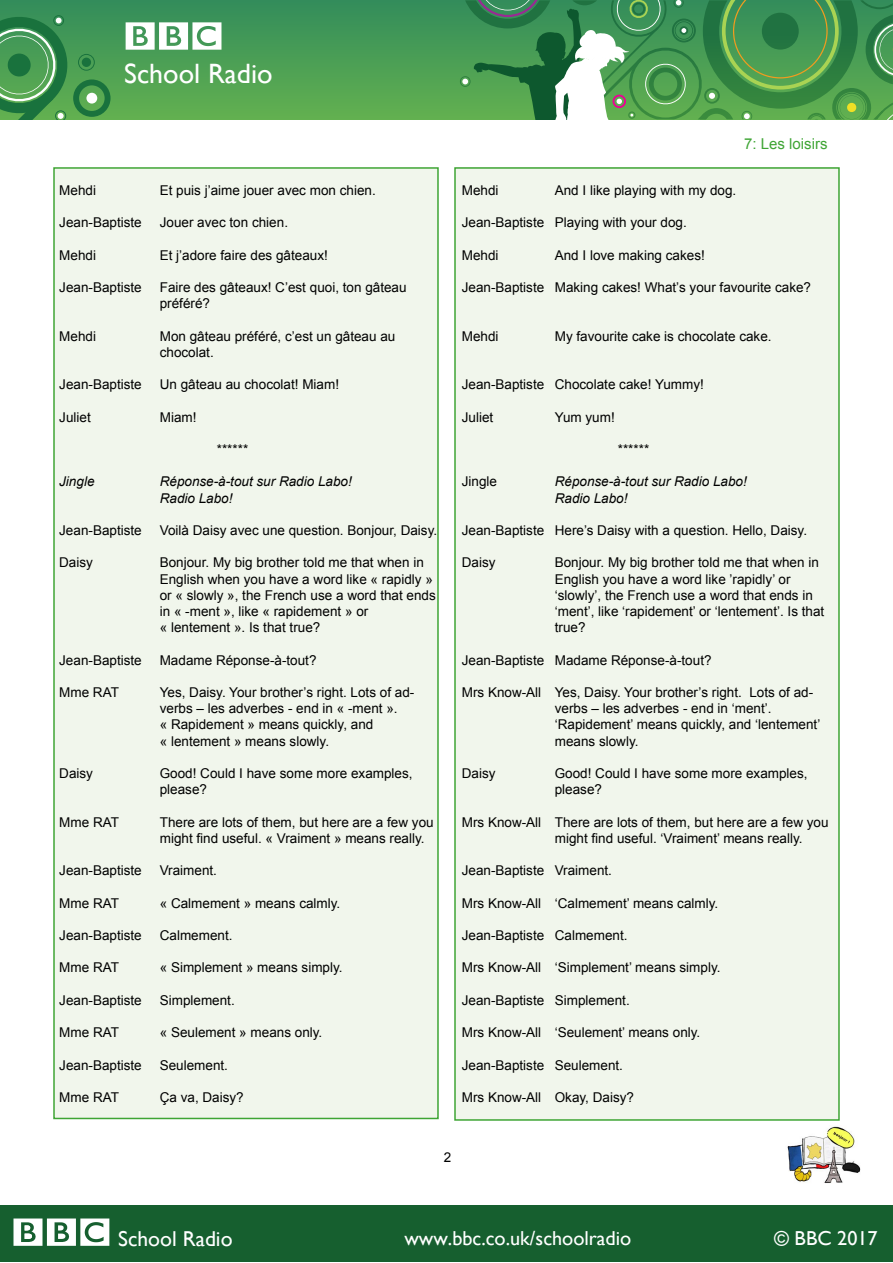
<style>
.page{position:relative;width:893px;height:1263px;background:#fff}
.page>*{position:absolute;margin:0;border:0;box-sizing:border-box;transform-origin:0 0}
.t1{font:27.9px "Gill Sans";color:#fff}
.t2{font:21.6px "Gill Sans";color:#fff}
.t3{font:20.1px "Gill Sans";color:#fff}
.t4{font:15px "Arial";color:#3fa535}
.t5{font:13.5px/16.2px "Arial";color:#000}
.t6{font:italic 13.5px/16.2px "Arial";color:#000}
</style>
<div class="page">
<div style="left:0;top:1205px;width:893px;height:57px;background:#165f2f"></div>
<svg style="left:14px;top:1218px;width:95px;height:28px"></svg>
<div style="left:0;top:0;width:893px;height:119px;background:linear-gradient(to bottom,#338c5b,#63b050)"></div>
<svg style="left:460px;top:0;width:433px;height:120px;background:#519a5b"></svg>
<svg style="left:0;top:12px;width:111px;height:107px;background:#479857"></svg>
<svg style="left:126px;top:22px;width:95px;height:28px"></svg>
<img style="left:787px;top:1126px;width:74px;height:57px">
<div style="left:455px;top:168px;width:384px;height:952px;background:#f1f6ec"></div>
<div style="left:454px;top:167px;width:386px;height:954px;border:2px solid #3fa535"></div>
<div style="left:54px;top:168px;width:384px;height:950px;background:#f1f6ec"></div>
<div style="left:53px;top:167px;width:386px;height:952px;border:2px solid #3fa535"></div>
<h1 class="t1" style="left:124px;top:57px;width:150px">School Radio</h1>
<p class="t5" style="left:59px;top:182px;width:38px">Mehdi</p>
<p class="t5" style="left:160px;top:182px;width:218px">Et puis j’aime jouer avec mon chien.</p>
<p class="t5" style="left:59px;top:214px;width:84px">Jean-Baptiste</p>
<p class="t5" style="left:160px;top:214px;width:130px">Jouer avec ton chien.</p>
<p class="t5" style="left:59px;top:247px;width:38px">Mehdi</p>
<p class="t5" style="left:160px;top:247px;width:170px">Et j’adore faire des gâteaux!</p>
<p class="t5" style="left:59px;top:279px;width:84px">Jean-Baptiste</p>
<p class="t5" style="left:160px;top:279px;width:248px">Faire des gâteaux! C’est quoi, ton gâteau préféré?</p>
<p class="t5" style="left:59px;top:328px;width:38px">Mehdi</p>
<p class="t5" style="left:160px;top:328px;width:237px">Mon gâteau préféré, c’est un gâteau au chocolat.</p>
<p class="t5" style="left:59px;top:376px;width:84px">Jean-Baptiste</p>
<p class="t5" style="left:160px;top:376px;width:181px">Un gâteau au chocolat! Miam!</p>
<p class="t5" style="left:59px;top:409px;width:33px">Juliet</p>
<p class="t5" style="left:160px;top:409px;width:38px">Miam!</p>
<p class="t5" style="left:217px;top:441px;width:33px">******</p>
<p class="t6" style="left:59px;top:474px;width:37px">Jingle</p>
<p class="t6" style="left:160px;top:474px;width:194px">Réponse-à-tout sur Radio Labo!<br>Radio Labo!</p>
<p class="t5" style="left:59px;top:522px;width:84px">Jean-Baptiste</p>
<p class="t5" style="left:160px;top:522px;width:279px">Voilà Daisy avec une question. Bonjour, Daisy.</p>
<p class="t5" style="left:59px;top:555px;width:35px">Daisy</p>
<p class="t5" style="left:160px;top:555px;width:278px">Bonjour. My big brother told me that when in English when you have a word like « rapidly » or « slowly », the French use a word that ends in « -ment », like « rapidement » or<br>« lentement ». Is that true?</p>
<p class="t5" style="left:59px;top:652px;width:84px">Jean-Baptiste</p>
<p class="t5" style="left:160px;top:652px;width:158px">Madame Réponse-à-tout?</p>
<p class="t5" style="left:59px;top:684px;width:61px">Mme RAT</p>
<p class="t5" style="left:160px;top:684px;width:256px">Yes, Daisy. Your brother’s right. Lots of ad&shy;verbs – les adverbes - end in « -ment ».<br>« Rapidement » means quickly, and<br>« lentement » means slowly.</p>
<p class="t5" style="left:59px;top:765px;width:35px">Daisy</p>
<p class="t5" style="left:160px;top:765px;width:254px">Good! Could I have some more examples, please?</p>
<p class="t5" style="left:59px;top:814px;width:61px">Mme RAT</p>
<p class="t5" style="left:160px;top:814px;width:275px">There are lots of them, but here are a few you might find useful. « Vraiment » means really.</p>
<p class="t5" style="left:59px;top:862px;width:84px">Jean-Baptiste</p>
<p class="t5" style="left:160px;top:862px;width:59px">Vraiment.</p>
<p class="t5" style="left:59px;top:895px;width:61px">Mme RAT</p>
<p class="t5" style="left:160px;top:895px;width:182px">« Calmement » means calmly.</p>
<p class="t5" style="left:59px;top:927px;width:84px">Jean-Baptiste</p>
<p class="t5" style="left:160px;top:927px;width:74px">Calmement.</p>
<p class="t5" style="left:59px;top:960px;width:61px">Mme RAT</p>
<p class="t5" style="left:160px;top:960px;width:184px">« Simplement » means simply.</p>
<p class="t5" style="left:59px;top:992px;width:84px">Jean-Baptiste</p>
<p class="t5" style="left:160px;top:992px;width:77px">Simplement.</p>
<p class="t5" style="left:59px;top:1024px;width:61px">Mme RAT</p>
<p class="t5" style="left:160px;top:1024px;width:164px">« Seulement » means only.</p>
<p class="t5" style="left:59px;top:1057px;width:84px">Jean-Baptiste</p>
<p class="t5" style="left:160px;top:1057px;width:70px">Seulement.</p>
<p class="t5" style="left:59px;top:1089px;width:61px">Mme RAT</p>
<p class="t5" style="left:160px;top:1089px;width:86px">Ça va, Daisy?</p>
<p class="t4" style="left:744px;top:134px;width:85px">7: Les loisirs</p>
<p class="t5" style="left:462px;top:182px;width:38px">Mehdi</p>
<p class="t5" style="left:555px;top:182px;width:183px">And I like playing with my dog.</p>
<p class="t5" style="left:462px;top:214px;width:227px">Jean-Baptiste Playing with your dog.</p>
<p class="t5" style="left:462px;top:247px;width:38px">Mehdi</p>
<p class="t5" style="left:555px;top:247px;width:152px">And I love making cakes!</p>
<p class="t5" style="left:462px;top:279px;width:351px">Jean-Baptiste Making cakes! What’s your favourite cake?</p>
<p class="t5" style="left:462px;top:328px;width:38px">Mehdi</p>
<p class="t5" style="left:555px;top:328px;width:218px">My favourite cake is chocolate cake.</p>
<p class="t5" style="left:462px;top:376px;width:244px">Jean-Baptiste Chocolate cake! Yummy!</p>
<p class="t5" style="left:462px;top:409px;width:33px">Juliet</p>
<p class="t5" style="left:555px;top:409px;width:62px">Yum yum!</p>
<p class="t5" style="left:618px;top:441px;width:33px">******</p>
<p class="t5" style="left:462px;top:474px;width:37px">Jingle</p>
<p class="t6" style="left:555px;top:474px;width:194px">Réponse-à-tout sur Radio Labo!<br>Radio Labo!</p>
<p class="t5" style="left:462px;top:522px;width:347px">Jean-Baptiste Here’s Daisy with a question. Hello, Daisy.</p>
<p class="t5" style="left:462px;top:555px;width:35px">Daisy</p>
<p class="t5" style="left:555px;top:555px;width:271px">Bonjour. My big brother told me that when in English you have a word like ’rapidly’ or ‘slowly’, the French use a word that ends in ‘ment’, like ‘rapidement’ or ‘lentement’. Is that true?</p>
<p class="t5" style="left:462px;top:652px;width:251px">Jean-Baptiste Madame Réponse-à-tout?</p>
<p class="t5" style="left:555px;top:684px;width:267px;text-indent:-93px">Mrs Know-All Yes, Daisy. Your brother’s right. Lots of ad&shy;verbs – les adverbes - end in ‘ment’. ‘Rapidement’ means quickly, and ‘lentement’ means slowly.</p>
<p class="t5" style="left:462px;top:765px;width:35px">Daisy</p>
<p class="t5" style="left:555px;top:765px;width:254px">Good! Could I have some more examples, please?</p>
<p class="t5" style="left:555px;top:814px;width:275px;text-indent:-93px">Mrs Know-All There are lots of them, but here are a few you might find useful. ‘Vraiment’ means really.</p>
<p class="t5" style="left:462px;top:862px;width:152px">Jean-Baptiste Vraiment.</p>
<p class="t5" style="left:462px;top:895px;width:258px">Mrs Know-All ‘Calmement’ means calmly.</p>
<p class="t5" style="left:462px;top:927px;width:167px">Jean-Baptiste Calmement.</p>
<p class="t5" style="left:462px;top:960px;width:260px">Mrs Know-All ‘Simplement’ means simply.</p>
<p class="t5" style="left:462px;top:992px;width:170px">Jean-Baptiste Simplement.</p>
<p class="t5" style="left:462px;top:1024px;width:240px">Mrs Know-All ‘Seulement’ means only.</p>
<p class="t5" style="left:462px;top:1057px;width:163px">Jean-Baptiste Seulement.</p>
<p class="t5" style="left:462px;top:1089px;width:174px">Mrs Know-All Okay, Daisy?</p>
<p class="t5" style="left:444px;top:1149px;width:9px">2</p>
<h2 class="t2" style="left:118px;top:1226px;width:116px">School Radio</h2>
<h3 class="t3" style="left:404px;top:1226px;width:229px">www.bbc.co.uk/schoolradio</h3>
<h3 class="t3" style="left:774px;top:1226px;width:105px">© BBC 2017</h3>
</div>
